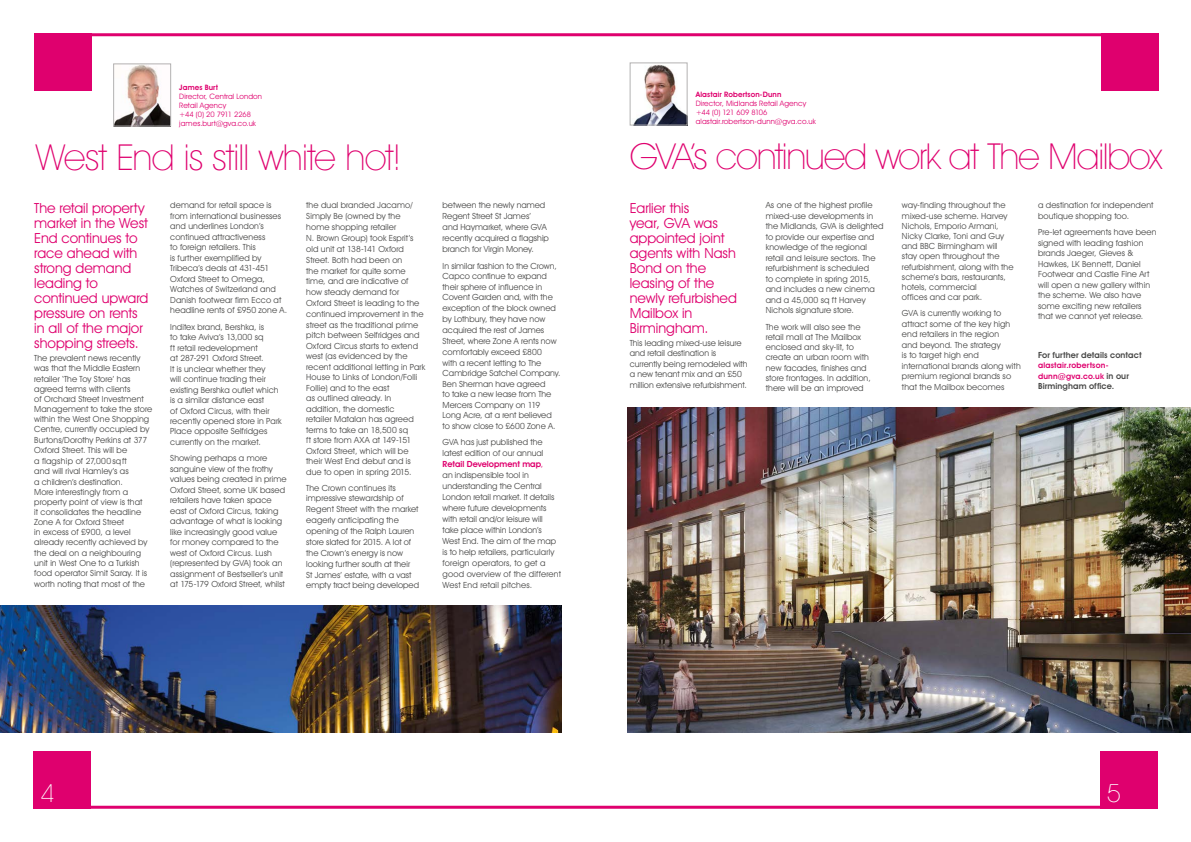
<style>
.page{position:relative;width:1191px;height:842px;background:#fff}
.page>*{position:absolute;margin:0;border:0;box-sizing:border-box;transform-origin:0 0}
.t1{font:200 36px "Avant Garde IT Cby BT";letter-spacing:-.035em;color:#df006e}
.t2{font:200 25px "Avant Garde IT Cby BT";color:#fff}
.t3{font:14px/15px "Avant Garde IT Cby BT";color:#df006e}
.t4{font:8.5px/10.5px "Avant Garde IT Cby BT";letter-spacing:.01em;color:#4a4a49}
.t5{font:600 8.5px "Avant Garde IT Cby BT";letter-spacing:.01em;color:#4a4a49}
.t6{font:600 8px/10.5px "Avant Garde IT Cby BT";letter-spacing:.025em;color:#df006e}
.t7{font:7.5px/9px "Avant Garde IT Cby BT";letter-spacing:.015em;color:#df006e}
.t8{font:600 7.5px "Avant Garde IT Cby BT";letter-spacing:.015em;color:#df006e}
.s1{font-weight:600;color:#df006e}
.s2{color:#df006e}
.s3{font-size:8.5px;color:#4a4a49}
</style>
<div class="page">
<img style="left:116px;top:66px;width:53px;height:58px">
<div style="left:114px;top:64px;width:57px;height:62px;border:1px solid #b3b2b2"></div>
<img style="left:634px;top:65px;width:51px;height:58px">
<div style="left:630px;top:63px;width:57px;height:62px;border:1px solid #b3b2b2"></div>
<img style="left:0;top:606px;width:561px;height:126px">
<img style="left:627px;top:408px;width:564px;height:324px">
<hr style="left:43px;top:33px;width:1087px;height:3px;background:#df006e">
<div style="left:34px;top:33px;width:57px;height:57px;background:#df006e"></div>
<div style="left:1101px;top:33px;width:57px;height:57px;background:#df006e"></div>
<hr style="left:61px;top:806px;width:1088px;height:3px;background:#df006e">
<div style="left:1100px;top:751px;width:58px;height:58px;background:#df006e"></div>
<div style="left:34px;top:751px;width:57px;height:58px;background:#df006e"></div>
<p class="t8" style="left:179px;top:83px;width:40px">James Burt</p>
<p class="t7" style="left:179px;top:92px;width:84px">Director, Central London<br>Retail Agency<br>+44 (0) 20 7911 2268 james.burt@gva.co.uk</p>
<p class="t8" style="left:695px;top:90px;width:87px">Alastair Robertson-Dunn</p>
<p class="t7" style="left:695px;top:99px;width:122px">Director, Midlands Retail Agency +44 (0) 121 609 8106 alastair.robertson-dunn@gva.co.uk</p>
<h1 class="t1" style="left:36px;top:135px;width:368px">West End is still white hot!</h1>
<h1 class="t1" style="left:630px;top:134px;width:534px">GVA’s continued work at The Mailbox</h1>
<h3 class="t3" style="left:34px;top:200px;width:116px">The retail property market in the West<br>End continues to race ahead with strong demand leading to continued upward pressure on rents in all of the major shopping streets.</h3>
<p class="t4" style="left:34px;top:353px;width:119px">The prevalent news recently was that the Middle Eastern retailer ‘The Toy Store’ has agreed terms with clients<br>of Orchard Street Investment<br>Management to take the store within the West One Shopping<br>Centre, currently occupied by<br>Burtons/Dorothy Perkins at 377<br>Oxford Street. This will be<br>a flagship of 27,000 sqft<br>and will rival Hamley’s as<br>a children’s destination.<br>More interestingly from a property point of view is that<br>it consolidates the headline<br>Zone A for Oxford Street<br>in excess of £900, a level already recently achieved by the deal on a neighbouring unit in West One to a Turkish food operator Simit Saray. It is worth noting that most of the</p>
<p class="t4" style="left:170px;top:200px;width:118px">demand for retail space is from international businesses and underlines London’s continued attractiveness<br>to foreign retailers. This<br>is further exemplified by<br>Tribeca’s deals at 431-451<br>Oxford Street to Omega,<br>Watches of Switzerland and<br>Danish footwear firm Ecco at headline rents of £950 zone A.</p>
<p class="t4" style="left:170px;top:321px;width:113px">Inditex brand, Bershka, is<br>to take Aviva’s 13,000 sq<br>ft retail redevelopment<br>at 287-291 Oxford Street.<br>It is unclear whether they<br>will continue trading their existing Bershka outlet which is a similar distance east<br>of Oxford Circus, with their recently opened store in Park<br>Place opposite Selfridges currently on the market.</p>
<p class="t4" style="left:170px;top:453px;width:118px">Showing perhaps a more sanguine view of the frothy values being created in prime<br>Oxford Street, some UK based retailers have taken space east of Oxford Circus, taking advantage of what is looking like increasingly good value for money compared to the west of Oxford Circus. Lush (represented by GVA) took an assignment of Bestseller’s unit at 175-179 Oxford Street, whilst</p>
<p class="t4" style="left:306px;top:200px;width:120px">the dual branded Jacamo/<br>Simply Be (owned by the home shopping retailer<br>N. Brown Group) took Esprit’s old unit at 138-141 Oxford<br>Street. Both had been on<br>the market for quite some time, and are indicative of how steady demand for<br>Oxford Street is leading to the continued improvement in the street as the traditional prime pitch between Selfridges and<br>Oxford Circus starts to extend west (as evidenced by the recent additional letting in Park<br>House to Links of London/Folli<br>Follie) and to the east<br>as outlined already. In addition, the domestic<br>retailer Matalan has agreed terms to take an 18,500 sq<br>ft store from AXA at 149-151<br>Oxford Street, which will be their West End debut and is due to open in spring 2015.</p>
<p class="t4" style="left:306px;top:482px;width:114px;line-height:10.8px">The Crown continues its impressive stewardship of<br>Regent Street with the market eagerly anticipating the opening of the Ralph Lauren store slated for 2015. A lot of the Crown’s energy is now looking further south at their<br>St James’ estate, with a vast empty tract being developed</p>
<p class="t4" style="left:442px;top:200px;width:108px;line-height:11px">between the newly named<br>Regent Street St James’<br>and Haymarket, where GVA recently acquired a flagship branch for Virgin Money.</p>
<p class="t4" style="left:442px;top:260px;width:119px">In similar fashion to the Crown,<br>Capco continue to expand their sphere of influence in<br>Covent Garden and, with the exception of the block owned by Lothbury, they have now acquired the rest of James<br>Street, where Zone A rents now comfortably exceed £800<br>with a recent letting to The<br>Cambridge Satchel Company.<br>Ben Sherman have agreed<br>to take a new lease from The<br>Mercers Company on 119<br>Long Acre, at a rent believed to show close to £600 Zone A.</p>
<p class="t4" style="left:442px;top:437px;width:120px;line-height:11px">GVA has just published the latest edition of our annual<br><span class="s1">Retail Development map</span><span class="s2">,<br></span>an indispensible tool in understanding the Central<br>London retail market. It details where future developments with retail and/or leisure will take place within London’s<br>West End. The aim of the map is to help retailers, particularly foreign operators, to get a good overview of the different<br>West End retail pitches.</p>
<h3 class="t3" style="left:630px;top:200px;width:109px">Earlier this<br>year, GVA was appointed joint agents with Nash<br>Bond on the leasing of the newly refurbished<br>Mailbox in<br>Birmingham.</h3>
<p class="t4" style="left:630px;top:338px;width:119px">This leading mixed-use leisure and retail destination is currently being remodeled with a new tenant mix and an £50 million extensive refurbishment.</p>
<p class="t4" style="left:765px;top:200px;width:119px">As one of the highest profile mixed-use developments in the Midlands, GVA is delighted to provide our expertise and knowledge of the regional retail and leisure sectors. The refurbishment is scheduled<br>to complete in spring 2015, and includes a new cinema and a 45,000 sq ft Harvey<br>Nichols signature store.</p>
<p class="t4" style="left:765px;top:321px;width:106px;line-height:10.2px">The work will also see the retail mall at The Mailbox enclosed and sky-lit, to create an urban room with new facades, finishes and store frontages. In addition, there will be an improved</p>
<p class="t4" style="left:902px;top:200px;width:113px;line-height:10.2px">way-finding throughout the mixed-use scheme. Harvey<br>Nichols, Emporio Armani,<br>Nicky Clarke, Toni and Guy and BBC Birmingham will stay open throughout the refurbishment, along with the scheme’s bars, restaurants, hotels, commercial<br>offices and car park.</p>
<p class="t4" style="left:902px;top:308px;width:120px">GVA is currently working to attract some of the key high end retailers in the region<br>and beyond. The strategy<br>is to target high end international brands along with premium regional brands so that the Mailbox becomes</p>
<p class="t4" style="left:1038px;top:200px;width:117px">a destination for independent boutique shopping too.</p>
<p class="t4" style="left:1038px;top:227px;width:120px">Pre-let agreements have been signed with leading fashion brands Jaeger, Gieves &amp;<br>Hawkes, LK Bennett, Daniel<br>Footwear and Castle Fine Art will open a new gallery within the scheme. We also have some exciting new retailers that we cannot yet release.</p>
<p class="t5" style="left:1038px;top:350px;width:105px">For further details contact</p>
<p class="t6" style="left:1038px;top:360px;width:92px">alastair.robertson&shy;dunn@gva.co.uk <span class="s3">in our</span></p>
<p class="t5" style="left:1038px;top:381px;width:78px">Birmingham office.</p>
<h2 class="t2" style="left:40px;top:778px;width:16px">4</h2>
<h2 class="t2" style="left:1106px;top:778px;width:16px">5</h2>
</div>
